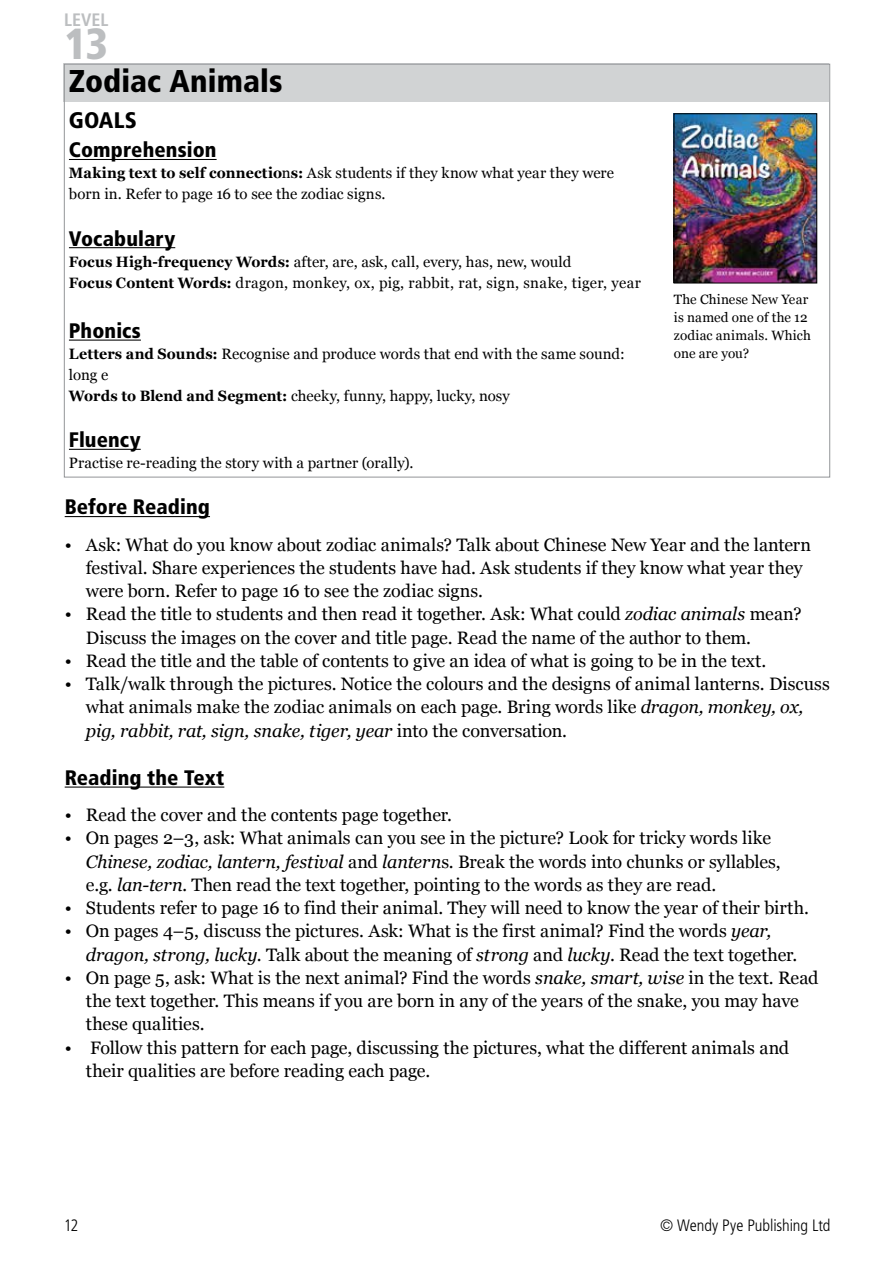
<style>
.page{position:relative;width:893px;height:1263px;background:#fff}
.page>*{position:absolute;margin:0;border:0;box-sizing:border-box;transform-origin:0 0}
.t1{font:900 condensed 43.5px "Frutiger";color:#bcbec0}
.t2{font:900 condensed 31.5px "Frutiger";letter-spacing:.005em;color:#000}
.t3{font:900 condensed 22.5px "Frutiger";letter-spacing:.005em;color:#000}
.t4{font:900 condensed 21px "Frutiger";letter-spacing:.005em;color:#000}
.t5{font:18px/23.2px "Georgia";letter-spacing:-.005em;color:#000}
.t6{font:700 condensed 18px "Frutiger";letter-spacing:.005em;color:#bcbec0}
.t7{font:300 condensed 16.5px "Frutiger";letter-spacing:-.005em;color:#000}
.t8{font:15px/21px "Georgia";letter-spacing:.005em;color:#000}
.t9{font:13.5px/18px "Georgia";letter-spacing:.01em;color:#000}
.s1{font-weight:700}
.s2{font-style:italic}
</style>
<div class="page">
<div style="left:63px;top:64px;width:766px;height:38px;background:#d1d3d4"></div>
<hr style="left:69px;top:159px;width:148px;height:1px;background:#000">
<hr style="left:69px;top:247px;width:106px;height:1px;background:#000">
<hr style="left:69px;top:340px;width:72px;height:1px;background:#000">
<hr style="left:69px;top:449px;width:72px;height:1px;background:#000">
<hr style="left:65px;top:516px;width:145px;height:1px;background:#000">
<hr style="left:65px;top:786px;width:159px;height:2px;background:#000">
<img style="left:676px;top:116px;width:139px;height:165px">
<div style="left:674px;top:114px;width:143px;height:169px;border:1px solid #000"></div>
<p class="t6" style="left:64px;top:9px;width:46px">LEVEL</p>
<h1 class="t1" style="left:65px;top:18px;width:45px">13</h1>
<h2 class="t2" style="left:69px;top:63px;width:215px">Zodiac Animals</h2>
<p class="t3" style="left:69px;top:107px;width:69px">GOALS</p>
<p class="t4" style="left:69px;top:137px;width:149px">Comprehension</p>
<p class="t8" style="left:69px;top:163px;width:547px"><span class="s1">Making text to self connectio</span>n<span class="s1">s:</span> Ask students if they know what year they were born in. Refer to page 16 to see the zodiac signs.</p>
<p class="t4" style="left:69px;top:226px;width:108px">Vocabulary</p>
<p class="t8" style="left:69px;top:251px;width:574px"><span class="s1">Focus High-frequency Words:</span> after, are, ask, call, every, has, new, would<br><span class="s1">Focus Content Words:</span> dragon, monkey, ox, pig, rabbit, rat, sign, snake, tiger, year</p>
<p class="t4" style="left:69px;top:318px;width:73px">Phonics</p>
<p class="t8" style="left:69px;top:343px;width:557px"><span class="s1">Letters and Sounds:</span> Recognise and produce words that end with the same sound: long e<br><span class="s1">Words to Blend and Segment:</span> cheeky, funny, happy, lucky, nosy</p>
<p class="t4" style="left:69px;top:427px;width:73px">Fluency</p>
<p class="t8" style="left:69px;top:452px;width:346px">Practise re-reading the story with a partner (orally).</p>
<p class="t9" style="left:674px;top:291px;width:138px">The Chinese New Year is named one of the 12 zodiac animals. Which one are you?</p>
<p class="t4" style="left:65px;top:494px;width:147px">Before Reading</p>
<p class="t5" style="left:86px;top:533px;width:727px;text-indent:-21px">• Ask: What do you know about zodiac animals? Talk about Chinese New Year and the lantern festival. Share experiences the students have had. Ask students if they know what year they were born. Refer to page 16 to see the zodiac signs.</p>
<p class="t5" style="left:86px;top:602px;width:717px;text-indent:-21px">• Read the title to students and then read it together. Ask: What could <span class="s2">zodiac animals</span> mean?<br>Discuss the images on the cover and title page. Read the name of the author to them.</p>
<p class="t5" style="left:65px;top:649px;width:703px">• Read the title and the table of contents to give an idea of what is going to be in the text.</p>
<p class="t5" style="left:86px;top:672px;width:745px;text-indent:-21px">• Talk/walk through the pictures. Notice the colours and the designs of animal lanterns. Discuss what animals make the zodiac animals on each page. Bring words like <span class="s2">dragon, monkey, ox, pig, rabbit, rat, sign, snake, tiger, year</span> into the conversation.</p>
<p class="t4" style="left:65px;top:765px;width:161px">Reading the Text</p>
<p class="t5" style="left:65px;top:803px;width:389px">• Read the cover and the contents page together.</p>
<p class="t5" style="left:86px;top:826px;width:696px;text-indent:-21px">• On pages 2–3, ask: What animals can you see in the picture? Look for tricky words like<br><span class="s2">Chinese, zodiac, lantern, festival</span> and <span class="s2">lantern</span>s. Break the words into chunks or syllables, e.g. <span class="s2">lan-tern.</span> Then read the text together, pointing to the words as they are read.</p>
<p class="t5" style="left:65px;top:896px;width:746px">• Students refer to page 16 to find their animal. They will need to know the year of their birth.</p>
<p class="t5" style="left:86px;top:919px;width:713px;text-indent:-21px">• On pages 4–5, discuss the pictures. Ask: What is the first animal? Find the words <span class="s2">year, dragon, strong, lucky</span>. Talk about the meaning of <span class="s2">strong</span> and <span class="s2">lucky</span>. Read the text together.</p>
<p class="t5" style="left:86px;top:966px;width:734px;text-indent:-21px">• On page 5, ask: What is the next animal? Find the words <span class="s2">snake, smart, wise</span> in the text. Read the text together. This means if you are born in any of the years of the snake, you may have these qualities.</p>
<p class="t5" style="left:86px;top:1036px;width:705px;text-indent:-21px">• Follow this pattern for each page, discussing the pictures, what the different animals and their qualities are before reading each page.</p>
<p class="t7" style="left:64px;top:1215px;width:16px">12</p>
<p class="t7" style="left:660px;top:1215px;width:172px">© Wendy Pye Publishing Ltd</p>
</div>
